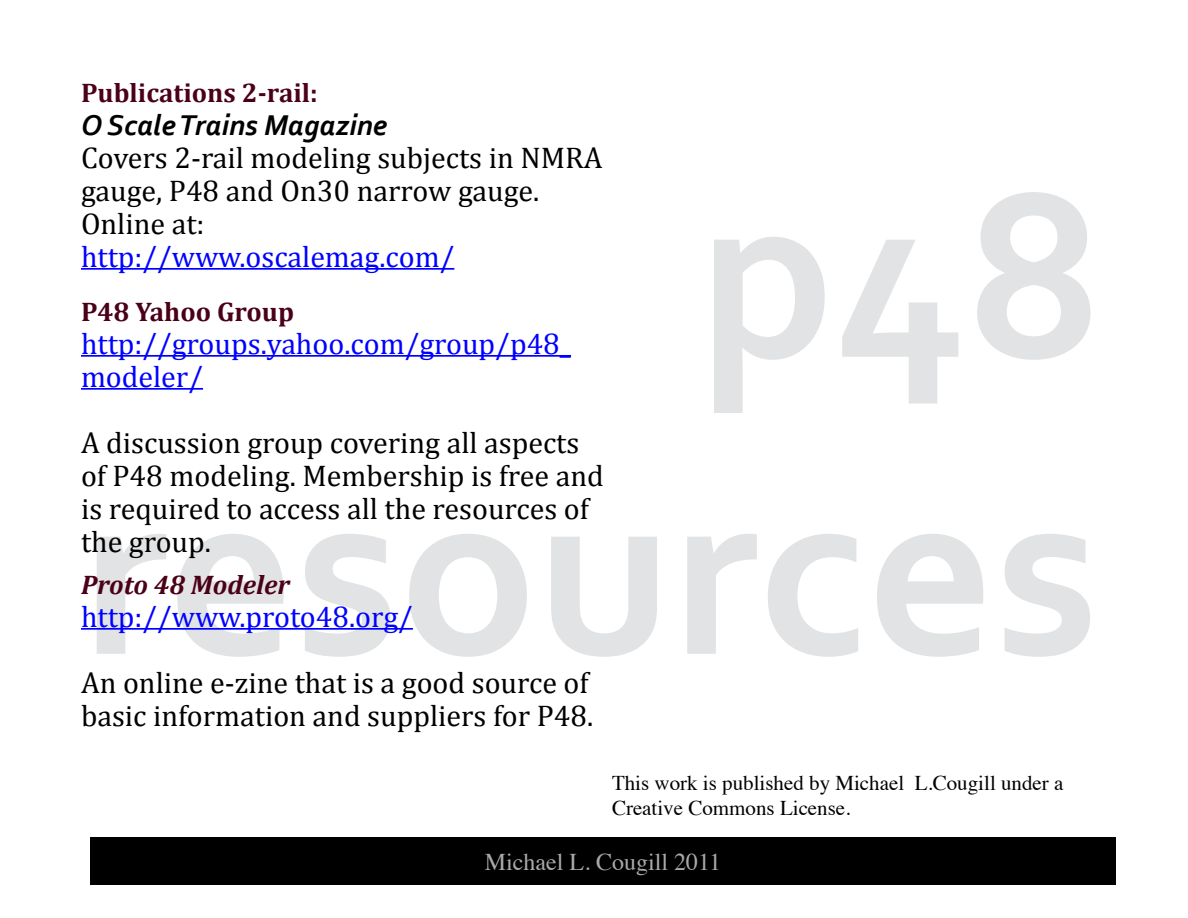
<style>
.page{position:relative;width:1188px;height:918px;background:#fff}
.page>*{position:absolute;margin:0;border:0;box-sizing:border-box;transform-origin:0 0}
.t1{font:700 247.5px/297px "Corbel";color:#e2e3e4;text-align:right}
.t2{font:30px/33px "Cambria";color:#000}
.t3{font:30px/33px "Cambria";color:#00f}
.t4{font:italic 700 30px "Corbel";color:#000}
.t5{font:700 27px "Cambria";color:#4b0018}
.t6{font:italic 700 27px "Cambria";color:#4b0018}
.t7{font:24px "Times";color:#a7a9ac}
.t8{font:21px/25.2px "Times";color:#000}
</style>
<div class="page">
<hr style="left:81px;top:268px;width:373px;height:2px;background:#00f">
<hr style="left:81px;top:355px;width:490px;height:2px;background:#00f">
<hr style="left:81px;top:388px;width:122px;height:2px;background:#00f">
<hr style="left:81px;top:628px;width:332px;height:2px;background:#00f">
<div style="left:90px;top:837px;width:1026px;height:48px;background:#000"></div>
<p class="t5" style="left:81px;top:76px;width:238px">Publications 2-rail:</p>
<p class="t4" style="left:81px;top:107px;width:308px">O Scale Trains Magazine</p>
<p class="t2" style="left:81px;top:141px;width:523px">Covers 2-rail modeling subjects in NMRA gauge, P48 and On30 narrow gauge.<br>Online at:</p>
<p class="t3" style="left:81px;top:240px;width:375px">http://www.oscalemag.com/</p>
<p class="t5" style="left:81px;top:295px;width:215px">P48 Yahoo Group</p>
<p class="t3" style="left:81px;top:327px;width:492px">http://groups.yahoo.com/group/p48_ modeler/</p>
<p class="t2" style="left:81px;top:426px;width:524px">A discussion group covering all aspects of P48 modeling. Membership is free and is required to access all the resources of the group.</p>
<p class="t6" style="left:81px;top:568px;width:210px">Proto 48 Modeler</p>
<p class="t3" style="left:81px;top:600px;width:333px">http://www.proto48.org/</p>
<p class="t2" style="left:81px;top:666px;width:514px">An online e-zine that is a good source of basic information and suppliers for P48.</p>
<h1 class="t1" style="left:81px;top:120px;width:1023px">p48 resources</h1>
<p class="t8" style="left:612px;top:768px;width:453px">This work is published by Michael L.Cougill under a<br>Creative Commons License.</p>
<p class="t7" style="left:485px;top:839px;width:238px">Michael L. Cougill 2011</p>
</div>
